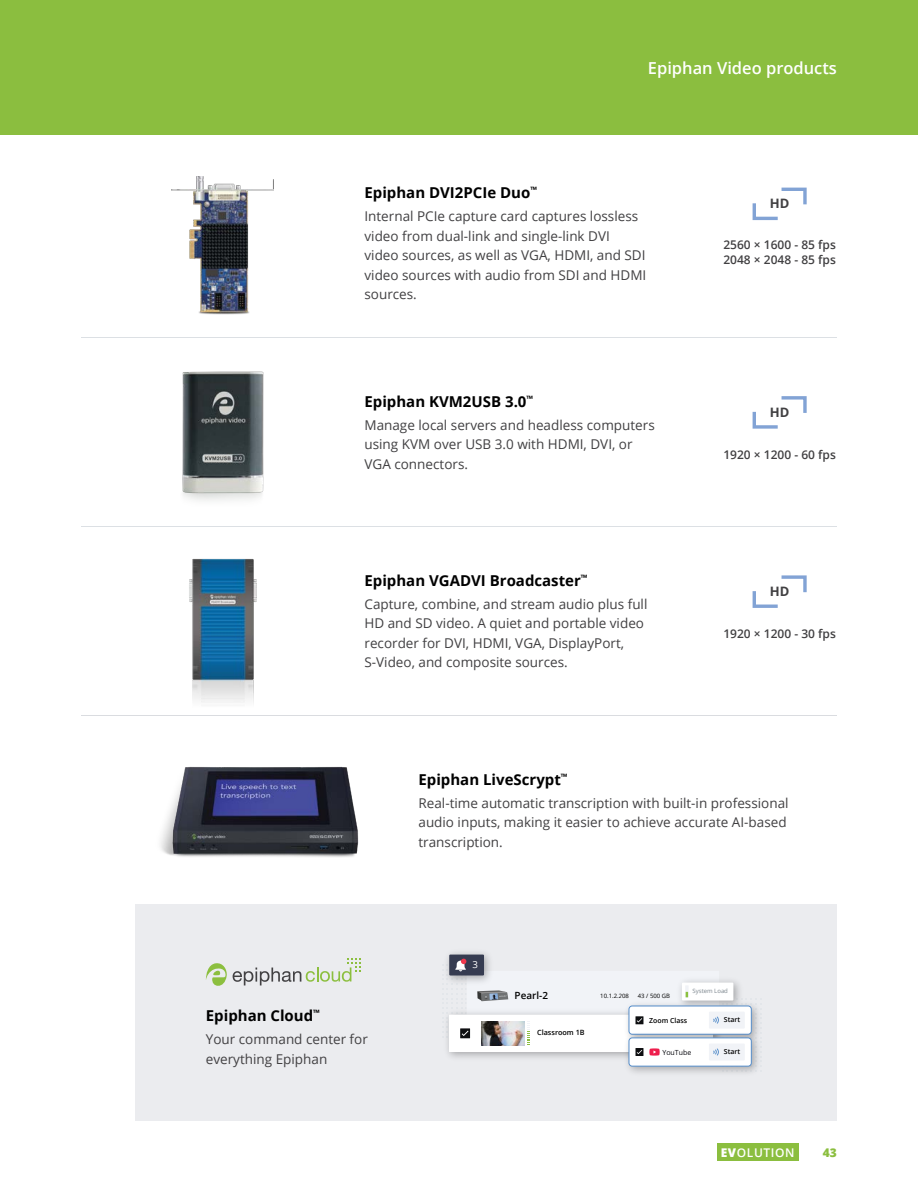
<style>
.page{position:relative;width:918px;height:1188px;background:#fff}
.page>*{position:absolute;margin:0;border:0;box-sizing:border-box;transform-origin:0 0}
.t1{font:600 16.5px "Open Sans";color:#fff}
.t2{font:700 15px "Open Sans";color:#000}
.Body_text_-_Products{font:13.5px/19.5px "Open Sans";color:#414042}
.t3{font:700 13.05px "Open Sans";color:#414042}
.t4{font:600 12px "Open Sans";color:#414042}
.t5{font:600 12px "Open Sans";letter-spacing:.05em;color:#fff}
.t6{font:800 12px "Open Sans";color:#8bbe3f}
.t7{font:600 9.9px "Open Sans";color:#010101}
.t8{font:9.6px "Open Sans";color:#fff}
.t9{font:600 7.2px "Open Sans";color:#010101}
.t10{font:7.05px "Open Sans";color:#0a0a10}
.t11{font:600 6.9px "Open Sans";color:#010101}
.t12{font:6px "Open Sans";color:#010101}
.t13{font:6px "Open Sans";color:#7b858d}
.s1{font-weight:800}
</style>
<div class="page">
<div style="left:0;top:0;width:918px;height:135px;background:#8bbe3f"></div>
<div style="left:717px;top:1144px;width:81px;height:17px;background:#8bbe3f"></div>
<div style="left:135px;top:904px;width:702px;height:216px;background:#ebecef"></div>
<hr style="left:81px;top:715px;width:756px;height:1px;background:#dadce0">
<img style="left:160px;top:766px;width:199px;height:91px">
<img style="left:172px;top:177px;width:102px;height:138px">
<hr style="left:81px;top:337px;width:756px;height:1px;background:#dce0e4">
<hr style="left:81px;top:526px;width:756px;height:1px;background:#dce0e4">
<img style="left:189px;top:558px;width:68px;height:145px">
<img style="left:182px;top:371px;width:82px;height:130px">
<svg style="left:753px;top:188px;width:54px;height:32px"></svg>
<svg style="left:753px;top:396px;width:54px;height:33px"></svg>
<svg style="left:753px;top:575px;width:54px;height:33px"></svg>
<svg style="left:206px;top:963px;width:21px;height:23px"></svg>
<svg style="left:233px;top:958px;width:128px;height:27px"></svg>
<div style="left:467px;top:971px;width:252px;height:62px;background:#f1f3f7"></div>
<img style="left:680px;top:980px;width:60px;height:17px">
<div style="left:682px;top:983px;width:51px;height:18px;background:#fff"></div>
<svg style="left:685px;top:985px;width:4px;height:13px"></svg>
<img style="left:448px;top:952px;width:41px;height:7px">
<div style="left:449px;top:955px;width:35px;height:20px;background:#363c51"></div>
<div style="left:449px;top:1015px;width:264px;height:37px;background:#fff"></div>
<svg style="left:442px;top:959px;width:66px;height:79px"></svg>
<svg style="left:527px;top:1021px;width:2px;height:24px"></svg>
<img style="left:481px;top:1021px;width:44px;height:24px">
<img style="left:620px;top:997px;width:120px;height:32px">
<div style="left:629px;top:1006px;width:122px;height:28px;background:#fff;border-radius:3px"></div>
<div style="left:629px;top:1006px;width:123px;height:28px;border:1px solid #558dca;border-radius:3px"></div>
<svg style="left:636px;top:1016px;width:7px;height:8px"></svg>
<div style="left:709px;top:1012px;width:36px;height:17px;background:#f1f3f7"></div>
<img style="left:620px;top:1029px;width:130px;height:44px">
<div style="left:629px;top:1038px;width:122px;height:28px;background:#fff;border-radius:3px"></div>
<div style="left:629px;top:1038px;width:123px;height:28px;border:1px solid #558dca;border-radius:3px"></div>
<div style="left:636px;top:1048px;width:7px;height:8px;background:#0e0f11"></div>
<svg style="left:637px;top:1050px;width:5px;height:4px"></svg>
<svg style="left:649px;top:1048px;width:11px;height:8px"></svg>
<div style="left:709px;top:1044px;width:36px;height:17px;background:#f1f3f7"></div>
<svg style="left:713px;top:998px;width:45px;height:74px"></svg>
<p class="t1" style="left:648px;top:57px;width:191px">Epiphan Video products</p>
<h5 class="t2" style="left:364px;top:182px;width:174px">Epiphan DVI2PCIe Duo<sup>™</sup></h5>
<p class="Body_text_-_Products" style="left:364px;top:206px;width:283px">Internal PCIe capture card captures lossless video from dual-link and single-link DVI video sources, as well as VGA, HDMI, and SDI video sources with audio from SDI and HDMI sources.</p>
<h5 class="t2" style="left:364px;top:391px;width:170px">Epiphan KVM2USB 3.0<sup>™</sup></h5>
<p class="Body_text_-_Products" style="left:364px;top:415px;width:292px">Manage local servers and headless computers using KVM over USB 3.0 with HDMI, DVI, or<br>VGA connectors.</p>
<h5 class="t2" style="left:364px;top:570px;width:225px">Epiphan VGADVI Broadcaster<sup>™</sup></h5>
<p class="Body_text_-_Products" style="left:364px;top:594px;width:284px">Capture, combine, and stream audio plus full HD and SD video. A quiet and portable video recorder for DVI, HDMI, VGA, DisplayPort, S-Video, and composite sources.</p>
<p class="t3" style="left:770px;top:195px;width:21px">HD</p>
<p class="t4" style="left:723px;top:237px;width:114px">2560 × 1600 - 85 fps</p>
<p class="t4" style="left:723px;top:251px;width:114px">2048 × 2048 - 85 fps</p>
<p class="t3" style="left:770px;top:403px;width:21px">HD</p>
<p class="t4" style="left:723px;top:446px;width:114px">1920 × 1200 - 60 fps</p>
<p class="t3" style="left:770px;top:582px;width:21px">HD</p>
<p class="t4" style="left:723px;top:626px;width:114px">1920 × 1200 - 30 fps</p>
<h5 class="t2" style="left:418px;top:769px;width:150px">Epiphan LiveScrypt<sup>™</sup></h5>
<p class="Body_text_-_Products" style="left:418px;top:793px;width:372px">Real-time automatic transcription with built-in professional audio inputs, making it easier to achieve accurate AI-based transcription.</p>
<h5 class="t2" style="left:206px;top:1005px;width:115px">Epiphan Cloud<sup>™</sup></h5>
<p class="Body_text_-_Products" style="left:206px;top:1029px;width:163px">Your command center for everything Epiphan</p>
<p class="t8" style="left:472px;top:958px;width:7px">3</p>
<p class="t7" style="left:515px;top:989px;width:35px">Pearl-2</p>
<p class="t12" style="left:600px;top:992px;width:30px">10.1.2.208</p>
<p class="t12" style="left:638px;top:992px;width:34px">43 / 500 GB</p>
<p class="t13" style="left:693px;top:987px;width:37px">System Load</p>
<p class="t9" style="left:537px;top:1028px;width:49px">Classroom 1B</p>
<p class="t11" style="left:649px;top:1016px;width:40px">Zoom Class</p>
<p class="t11" style="left:724px;top:1015px;width:18px">Start</p>
<p class="t10" style="left:662px;top:1047px;width:30px">YouTube</p>
<p class="t11" style="left:724px;top:1047px;width:18px">Start</p>
<p class="t5" style="left:721px;top:1144px;width:75px"><span class="s1">EV</span>OLUTION</p>
<p class="t6" style="left:823px;top:1143px;width:16px">43</p>
</div>
